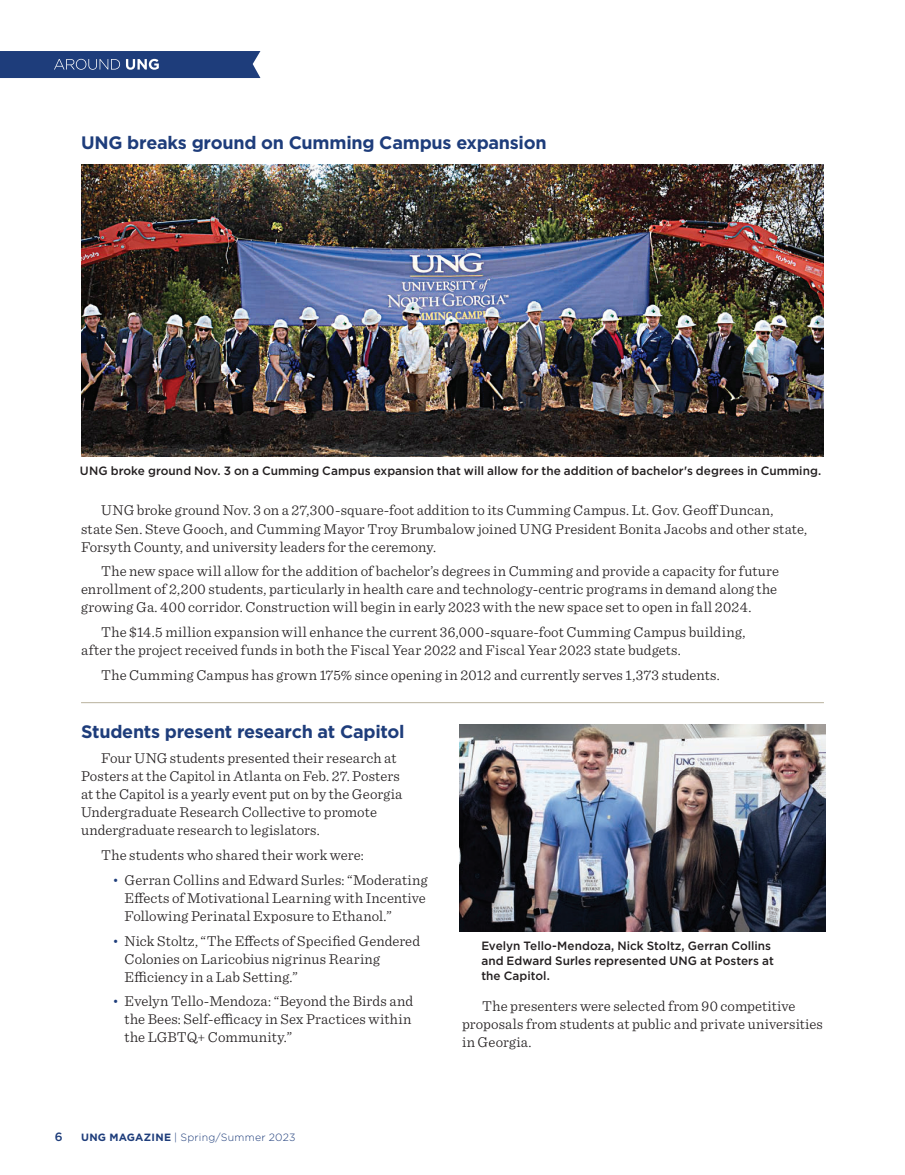
<style>
.page{position:relative;width:905px;height:1175px;background:#fff}
.page>*{position:absolute;margin:0;border:0;box-sizing:border-box;transform-origin:0 0}
.t1{font:700 18px "Gotham";letter-spacing:-.015em;color:#1e3d7b}
.t2{font:300 15px/18px "Sentinel";letter-spacing:.01em;color:#231f20}
.t3{font:500 12px/15px "Gotham";letter-spacing:.005em;color:#231f20}
.t4{font:500 12px "Gotham";color:#1e3d7b}
.t5{font:300 10.5px "Gotham";letter-spacing:.025em;color:#1e3d7b}
.s1{color:#1e3d7b}
.s2{font-weight:700}
</style>
<div class="page">
<svg style="left:0;top:51px;width:260px;height:27px;background:#2b4882"></svg>
<img style="left:81px;top:165px;width:743px;height:291px">
<hr style="left:81px;top:702px;width:743px;height:1px;background:#b9b19d">
<img style="left:459px;top:724px;width:366px;height:208px">
<p class="t1" style="left:81px;top:130px;width:467px">UNG breaks ground on Cumming Campus expansion</p>
<p class="t3" style="left:80px;top:463px;width:742px">UNG broke ground Nov. 3 on a Cumming Campus expansion that will allow for the addition of bachelor's degrees in Cumming.</p>
<p class="t2" style="left:81px;top:500px;width:727px;text-indent:20px">UNG broke ground Nov. 3 on a 27,300-square-foot addition to its Cumming Campus. Lt. Gov. Geoff Duncan, state Sen. Steve Gooch, and Cumming Mayor Troy Brumbalow joined UNG President Bonita Jacobs and other state,<br>Forsyth County, and university leaders for the ceremony.</p>
<p class="t2" style="left:81px;top:561px;width:699px;text-indent:20px">The new space will allow for the addition of bachelor’s degrees in Cumming and provide a capacity for future enrollment of 2,200 students, particularly in health care and technology-centric programs in demand along the growing Ga. 400 corridor. Construction will begin in early 2023 with the new space set to open in fall 2024.</p>
<p class="t2" style="left:81px;top:622px;width:665px;text-indent:20px">The $14.5 million expansion will enhance the current 36,000-square-foot Cumming Campus building, after the project received funds in both the Fiscal Year 2022 and Fiscal Year 2023 state budgets.</p>
<p class="t2" style="left:101px;top:664px;width:620px">The Cumming Campus has grown 175% since opening in 2012 and currently serves 1,373 students.</p>
<p class="t1" style="left:81px;top:720px;width:325px">Students present research at Capitol</p>
<p class="t2" style="left:81px;top:748px;width:323px;text-indent:20px">Four UNG students presented their research at Posters at the Capitol in Atlanta on Feb. 27. Posters at the Capitol is a yearly event put on by the Georgia Undergraduate Research Collective to promote undergraduate research to legislators.</p>
<p class="t2" style="left:101px;top:845px;width:264px">The students who shared their work were:</p>
<p class="t2" style="left:124px;top:869px;width:304px;text-align:justify;text-indent:-12px"><span class="s1">•</span> Gerran Collins and Edward Surles: “Moderating Effects of Motivational Learning with Incentive Following Perinatal Exposure to Ethanol.”</p>
<p class="t2" style="left:124px;top:930px;width:297px;text-indent:-12px"><span class="s1">•</span> Nick Stoltz, “The Effects of Specified Gendered<br>Colonies on Laricobius nigrinus Rearing<br>Efficiency in a Lab Setting.”</p>
<p class="t2" style="left:124px;top:991px;width:290px;text-indent:-12px"><span class="s1">•</span> Evelyn Tello-Mendoza: “Beyond the Birds and the Bees: Self-efficacy in Sex Practices within the LGBTQ+ Community.”</p>
<p class="t2" style="left:462px;top:996px;width:362px;text-indent:20px">The presenters were selected from 90 competitive proposals from students at public and private universities in Georgia.</p>
<p class="t3" style="left:481px;top:937px;width:294px">Evelyn Tello-Mendoza, Nick Stoltz, Gerran Collins and Edward Surles represented UNG at Posters at the Capitol.</p>
<p class="t4" style="left:55px;top:1129px;width:9px">6</p>
<p class="t5" style="left:81px;top:1130px;width:216px"><span class="s2">UNG MAGAZINE</span> | Spring/Summer 2023</p>
</div>
